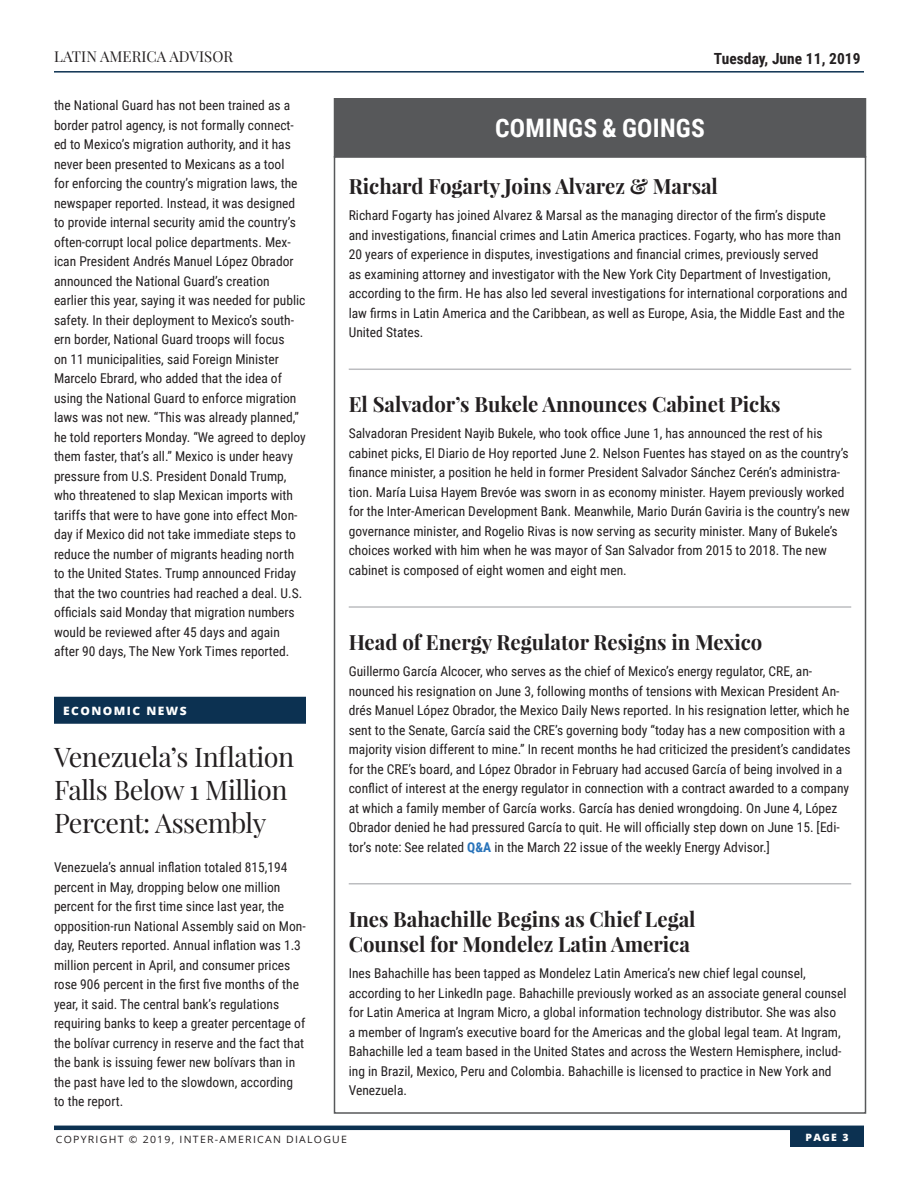
<style>
.page{position:relative;width:918px;height:1188px;background:#fff}
.page>*{position:absolute;margin:0;border:0;box-sizing:border-box;transform-origin:0 0}
.Subhead_18pt{font:27px/33px "Playfair Display";letter-spacing:-.02em;color:#231f20}
.White_Section_Titles{font:700 25.5px "Roboto Condensed";letter-spacing:.01em;color:#fff}
.Subhead-_14pt_-_BOLD{font:700 21px/25.5px "Playfair Display";color:#231f20}
.t1{font:700 15.3px "Roboto Condensed";letter-spacing:.005em;color:#231f20}
.t2{font:15px "Playfair Display";letter-spacing:.005em;color:#231f20}
.Main_Body_Text{font:13.5px/19.5px "Roboto Condensed";color:#231f20}
.Sections_-_with_Blue{font:800 11.55px "Open Sans";letter-spacing:.12em;color:#fff;scale:1.04 1}
.t3{font:10.05px "Open Sans";letter-spacing:.12em;color:#231f20;scale:1.04 1}
.t4{font:800 10.05px "Open Sans";color:#fff;scale:1.04 1}
.s1{font-weight:700;color:#2873ba}
</style>
<div class="page">
<hr style="left:54px;top:1126px;width:810px;height:4px;background:#0c3151">
<div style="left:790px;top:1129px;width:74px;height:18px;background:#0c3151"></div>
<hr style="left:54px;top:71px;width:810px;height:2px;background:#0c3151">
<div style="left:54px;top:697px;width:252px;height:27px;background:#0c3151"></div>
<div style="left:334px;top:99px;width:532px;height:58px;background:#57585a"></div>
<div style="left:334px;top:98px;width:532px;height:60px;border:2px solid #57585a"></div>
<hr style="left:349px;top:369px;width:502px;height:1px;background:#bcbdc0">
<hr style="left:349px;top:606px;width:502px;height:2px;background:#bcbdc0">
<hr style="left:349px;top:883px;width:502px;height:2px;background:#bcbdc0">
<p class="t2" style="left:54px;top:47px;width:181px">LATIN AMERICA ADVISOR</p>
<p class="Main_Body_Text" style="left:54px;top:95px;width:253px">the National Guard has not been trained as a border patrol agency, is not formally connect&shy;ed to Mexico’s migration authority, and it has never been presented to Mexicans as a tool<br>for enforcing the country’s migration laws, the newspaper reported. Instead, it was designed to provide internal security amid the country’s often-corrupt local police departments. Mex&shy;ican President Andrés Manuel López Obrador announced the National Guard’s creation earlier this year, saying it was needed for public safety. In their deployment to Mexico’s south&shy;ern border, National Guard troops will focus<br>on 11 municipalities, said Foreign Minister Marcelo Ebrard, who added that the idea of using the National Guard to enforce migration laws was not new. “This was already planned,” he told reporters Monday. “We agreed to deploy them faster, that’s all.” Mexico is under heavy pressure from U.S. President Donald Trump, who threatened to slap Mexican imports with tariffs that were to have gone into effect Mon&shy;day if Mexico did not take immediate steps to reduce the number of migrants heading north to the United States. Trump announced Friday that the two countries had reached a deal. U.S. officials said Monday that migration numbers would be reviewed after 45 days and again after 90 days, The New York Times reported.</p>
<p class="Sections_-_with_Blue" style="left:63px;top:702px;width:120px">ECONOMIC NEWS</p>
<p class="Subhead_18pt" style="left:54px;top:741px;width:242px">Venezuela’s Inflation<br>Falls Below 1 Million<br>Percent: Assembly</p>
<p class="Main_Body_Text" style="left:54px;top:857px;width:253px">Venezuela’s annual inflation totaled 815,194 percent in May, dropping below one million percent for the first time since last year, the opposition-run National Assembly said on Mon&shy;day, Reuters reported. Annual inflation was 1.3 million percent in April, and consumer prices rose 906 percent in the first five months of the year, it said. The central bank’s regulations requiring banks to keep a greater percentage of the bolívar currency in reserve and the fact that the bank is issuing fewer new bolívars than in the past have led to the slowdown, according to the report.</p>
<p class="t1" style="left:714px;top:47px;width:148px">Tuesday, June 11, 2019</p>
<p class="White_Section_Titles" style="left:495px;top:110px;width:211px">COMINGS &amp; GOINGS</p>
<p class="Subhead-_14pt_-_BOLD" style="left:349px;top:173px;width:371px">Richard Fogarty Joins Alvarez &amp; Marsal</p>
<p class="Main_Body_Text" style="left:349px;top:205px;width:500px">Richard Fogarty has joined Alvarez &amp; Marsal as the managing director of the firm’s dispute and investigations, financial crimes and Latin America practices. Fogarty, who has more than 20 years of experience in disputes, investigations and financial crimes, previously served<br>as examining attorney and investigator with the New York City Department of Investigation, according to the firm. He has also led several investigations for international corporations and law firms in Latin America and the Caribbean, as well as Europe, Asia, the Middle East and the United States.</p>
<p class="Subhead-_14pt_-_BOLD" style="left:349px;top:391px;width:433px">El Salvador’s Bukele Announces Cabinet Picks</p>
<p class="Main_Body_Text" style="left:349px;top:423px;width:503px">Salvadoran President Nayib Bukele, who took office June 1, has announced the rest of his cabinet picks, El Diario de Hoy reported June 2. Nelson Fuentes has stayed on as the country’s finance minister, a position he held in former President Salvador Sánchez Cerén’s administra&shy;tion. María Luisa Hayem Brevóe was sworn in as economy minister. Hayem previously worked for the Inter-American Development Bank. Meanwhile, Mario Durán Gaviria is the country’s new governance minister, and Rogelio Rivas is now serving as security minister. Many of Bukele’s choices worked with him when he was mayor of San Salvador from 2015 to 2018. The new cabinet is composed of eight women and eight men.</p>
<p class="Subhead-_14pt_-_BOLD" style="left:349px;top:629px;width:415px">Head of Energy Regulator Resigns in Mexico</p>
<p class="Main_Body_Text" style="left:349px;top:661px;width:503px">Guillermo García Alcocer, who serves as the chief of Mexico’s energy regulator, CRE, an&shy;nounced his resignation on June 3, following months of tensions with Mexican President An&shy;drés Manuel López Obrador, the Mexico Daily News reported. In his resignation letter, which he sent to the Senate, García said the CRE’s governing body “today has a new composition with a majority vision different to mine.” In recent months he had criticized the president’s candidates for the CRE’s board, and López Obrador in February had accused García of being involved in a conflict of interest at the energy regulator in connection with a contract awarded to a company at which a family member of García works. García has denied wrongdoing. On June 4, López Obrador denied he had pressured García to quit. He will officially step down on June 15. [Edi&shy;tor’s note: See related <span class="s1">Q&amp;A</span> in the March 22 issue of the weekly Energy Advisor.]</p>
<p class="Subhead-_14pt_-_BOLD" style="left:349px;top:906px;width:348px">Ines Bahachille Begins as Chief Legal<br>Counsel for Mondelez Latin America</p>
<p class="Main_Body_Text" style="left:349px;top:963px;width:499px">Ines Bahachille has been tapped as Mondelez Latin America’s new chief legal counsel, according to her LinkedIn page. Bahachille previously worked as an associate general counsel for Latin America at Ingram Micro, a global information technology distributor. She was also<br>a member of Ingram’s executive board for the Americas and the global legal team. At Ingram, Bahachille led a team based in the United States and across the Western Hemisphere, includ&shy;ing in Brazil, Mexico, Peru and Colombia. Bahachille is licensed to practice in New York and Venezuela.</p>
<p class="t3" style="left:56px;top:1132px;width:281px">COPYRIGHT © 2019, INTER-AMERICAN DIALOGUE</p>
<p class="t4" style="left:806px;top:1129px;width:43px">PAGE 3</p>
</div>
